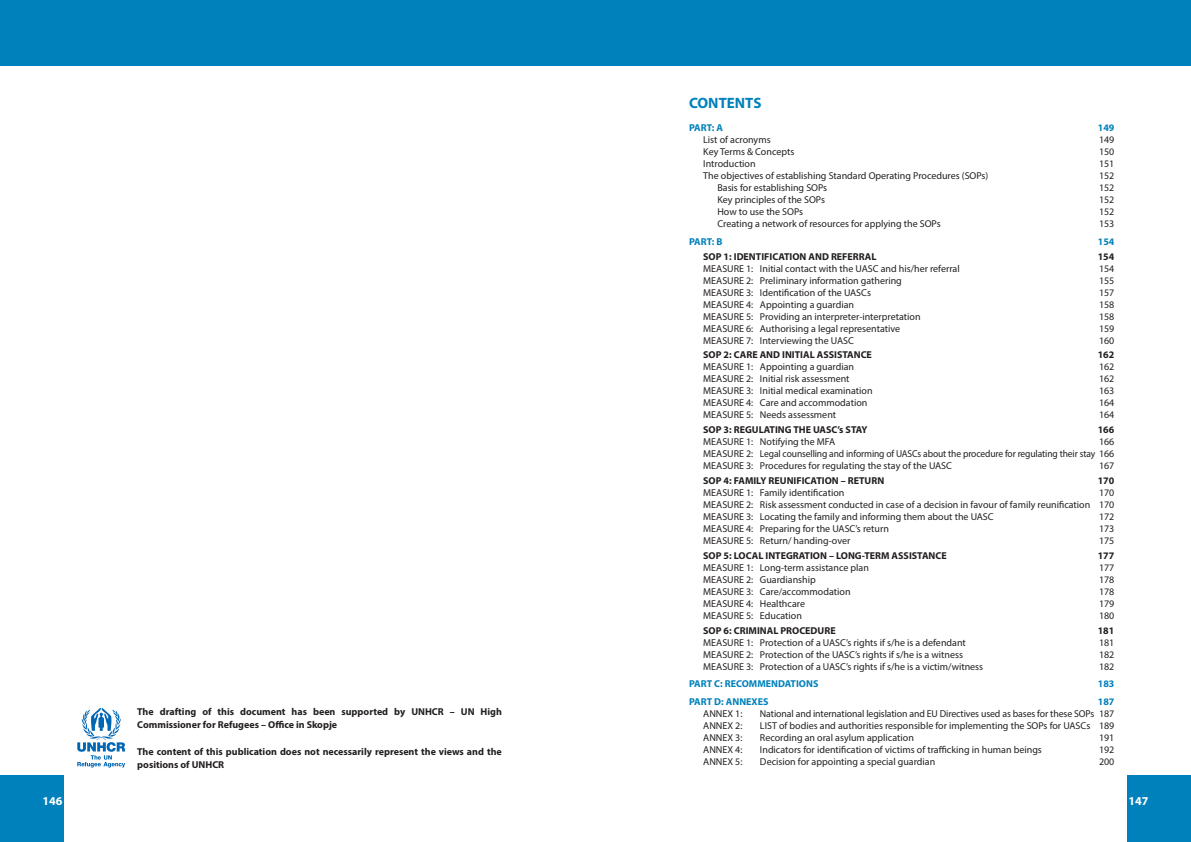
<style>
.page{position:relative;width:1191px;height:842px;background:#fff}
.page>*{position:absolute;margin:0;border:0;box-sizing:border-box;transform-origin:0 0}
.Naslov_CYAN{font:700 15px "Myriad Pro";color:#0081bb}
.t1{font:700 12px "Myriad Pro";color:#fff}
.Bullet{font:10px "Myriad Pro";color:#231f20}
.Bulet_BOLD{font:700 10px/13.4px "Myriad Pro";color:#231f20}
.t2{font:700 10px "Myriad Pro";color:#0081bb}
</style>
<div class="page">
<div style="left:1127px;top:775px;width:64px;height:67px;background:#0081bb"></div>
<div style="left:0;top:775px;width:64px;height:67px;background:#0081bb"></div>
<div style="left:0;top:0;width:1191px;height:66px;background:#0081bb"></div>
<svg style="left:77px;top:708px;width:48px;height:59px"></svg>
<p class="Bulet_BOLD" style="left:137px;top:704px;width:366px">The drafting of this document has been supported by UNHCR – UN High<br>Commissioner for Refugees – Office in Skopje</p>
<p class="Bulet_BOLD" style="left:137px;top:744px;width:366px">The content of this publication does not necessarily represent the views and the positions of UNHCR</p>
<p class="Naslov_CYAN" style="left:689px;top:93px;width:74px">CONTENTS</p>
<p class="t2" style="left:689px;top:121px;width:35px">PART: A</p>
<p class="t2" style="left:1097px;top:121px;width:18px">149</p>
<p class="Bullet" style="left:703px;top:133px;width:69px">List of acronyms</p>
<p class="Bullet" style="left:1099px;top:133px;width:17px">149</p>
<p class="Bullet" style="left:703px;top:145px;width:93px">Key Terms &amp; Concepts</p>
<p class="Bullet" style="left:1099px;top:145px;width:17px">150</p>
<p class="Bullet" style="left:703px;top:157px;width:54px">Introduction</p>
<p class="Bullet" style="left:1099px;top:157px;width:17px">151</p>
<p class="Bullet" style="left:703px;top:169px;width:287px">The objectives of establishing Standard Operating Procedures (SOPs)</p>
<p class="Bullet" style="left:1099px;top:169px;width:17px">152</p>
<p class="Bullet" style="left:717px;top:181px;width:111px">Basis for establishing SOPs</p>
<p class="Bullet" style="left:1099px;top:181px;width:17px">152</p>
<p class="Bullet" style="left:717px;top:193px;width:109px">Key principles of the SOPs</p>
<p class="Bullet" style="left:1099px;top:193px;width:17px">152</p>
<p class="Bullet" style="left:717px;top:205px;width:87px">How to use the SOPs</p>
<p class="Bullet" style="left:1099px;top:205px;width:17px">152</p>
<p class="Bullet" style="left:717px;top:217px;width:225px">Creating a network of resources for applying the SOPs</p>
<p class="Bullet" style="left:1099px;top:217px;width:17px">153</p>
<p class="t2" style="left:689px;top:235px;width:35px">PART: B</p>
<p class="t2" style="left:1097px;top:235px;width:18px">154</p>
<p class="Bulet_BOLD" style="left:703px;top:249px;width:175px">SOP 1: IDENTIFICATION AND REFERRAL</p>
<p class="Bulet_BOLD" style="left:1097px;top:249px;width:18px">154</p>
<p class="Bullet" style="left:703px;top:262px;width:258px">MEASURE 1: Initial contact with the UASC and his/her referral</p>
<p class="Bullet" style="left:1099px;top:262px;width:17px">154</p>
<p class="Bullet" style="left:703px;top:274px;width:200px">MEASURE 2: Preliminary information gathering</p>
<p class="Bullet" style="left:1099px;top:274px;width:17px">155</p>
<p class="Bullet" style="left:703px;top:286px;width:169px">MEASURE 3: Identification of the UASCs</p>
<p class="Bullet" style="left:1099px;top:286px;width:17px">157</p>
<p class="Bullet" style="left:703px;top:298px;width:152px">MEASURE 4: Appointing a guardian</p>
<p class="Bullet" style="left:1099px;top:298px;width:17px">158</p>
<p class="Bullet" style="left:703px;top:310px;width:219px">MEASURE 5: Providing an interpreter-interpretation</p>
<p class="Bullet" style="left:1099px;top:310px;width:17px">158</p>
<p class="Bullet" style="left:703px;top:322px;width:198px">MEASURE 6: Authorising a legal representative</p>
<p class="Bullet" style="left:1099px;top:322px;width:17px">159</p>
<p class="Bullet" style="left:703px;top:334px;width:152px">MEASURE 7: Interviewing the UASC</p>
<p class="Bullet" style="left:1099px;top:334px;width:17px">160</p>
<p class="Bulet_BOLD" style="left:703px;top:348px;width:170px">SOP 2: CARE AND INITIAL ASSISTANCE</p>
<p class="Bulet_BOLD" style="left:1097px;top:348px;width:18px">162</p>
<p class="Bullet" style="left:703px;top:361px;width:152px">MEASURE 1: Appointing a guardian</p>
<p class="Bullet" style="left:1099px;top:361px;width:17px">162</p>
<p class="Bullet" style="left:703px;top:373px;width:148px">MEASURE 2: Initial risk assessment</p>
<p class="Bullet" style="left:1099px;top:373px;width:17px">162</p>
<p class="Bullet" style="left:703px;top:385px;width:171px">MEASURE 3: Initial medical examination</p>
<p class="Bullet" style="left:1099px;top:385px;width:17px">163</p>
<p class="Bullet" style="left:703px;top:397px;width:166px">MEASURE 4: Care and accommodation</p>
<p class="Bullet" style="left:1099px;top:397px;width:17px">164</p>
<p class="Bullet" style="left:703px;top:409px;width:134px">MEASURE 5: Needs assessment</p>
<p class="Bullet" style="left:1099px;top:409px;width:17px">164</p>
<p class="Bulet_BOLD" style="left:703px;top:423px;width:166px">SOP 3: REGULATING THE UASC’s STAY</p>
<p class="Bulet_BOLD" style="left:1097px;top:423px;width:18px">166</p>
<p class="Bullet" style="left:703px;top:436px;width:133px">MEASURE 1: Notifying the MFA</p>
<p class="Bullet" style="left:1099px;top:436px;width:17px">166</p>
<p class="Bullet" style="left:703px;top:448px;width:413px">MEASURE 2: Legal counselling and informing of UASCs about the procedure for regulating their stay 166</p>
<p class="Bullet" style="left:703px;top:460px;width:250px">MEASURE 3: Procedures for regulating the stay of the UASC</p>
<p class="Bullet" style="left:1099px;top:460px;width:17px">167</p>
<p class="Bulet_BOLD" style="left:703px;top:474px;width:182px">SOP 4: FAMILY REUNIFICATION – RETURN</p>
<p class="Bulet_BOLD" style="left:1097px;top:474px;width:18px">170</p>
<p class="Bullet" style="left:703px;top:486px;width:143px">MEASURE 1: Family identification</p>
<p class="Bullet" style="left:1099px;top:486px;width:17px">170</p>
<p class="Bullet" style="left:703px;top:498px;width:413px">MEASURE 2: Risk assessment conducted in case of a decision in favour of family reunification 170</p>
<p class="Bullet" style="left:703px;top:510px;width:292px">MEASURE 3: Locating the family and informing them about the UASC</p>
<p class="Bullet" style="left:1099px;top:510px;width:17px">172</p>
<p class="Bullet" style="left:703px;top:522px;width:187px">MEASURE 4: Preparing for the UASC’s return</p>
<p class="Bullet" style="left:1099px;top:522px;width:17px">173</p>
<p class="Bullet" style="left:703px;top:534px;width:149px">MEASURE 5: Return/ handing-over</p>
<p class="Bullet" style="left:1099px;top:534px;width:17px">175</p>
<p class="Bulet_BOLD" style="left:703px;top:548px;width:245px">SOP 5: LOCAL INTEGRATION – LONG-TERM ASSISTANCE</p>
<p class="Bulet_BOLD" style="left:1097px;top:548px;width:18px">177</p>
<p class="Bullet" style="left:703px;top:561px;width:167px">MEASURE 1: Long-term assistance plan</p>
<p class="Bullet" style="left:1099px;top:561px;width:17px">177</p>
<p class="Bullet" style="left:703px;top:573px;width:114px">MEASURE 2: Guardianship</p>
<p class="Bullet" style="left:1099px;top:573px;width:17px">178</p>
<p class="Bullet" style="left:703px;top:585px;width:149px">MEASURE 3: Care/accommodation</p>
<p class="Bullet" style="left:1099px;top:585px;width:17px">178</p>
<p class="Bullet" style="left:703px;top:597px;width:103px">MEASURE 4: Healthcare</p>
<p class="Bullet" style="left:1099px;top:597px;width:17px">179</p>
<p class="Bullet" style="left:703px;top:609px;width:100px">MEASURE 5: Education</p>
<p class="Bullet" style="left:1099px;top:609px;width:17px">180</p>
<p class="Bulet_BOLD" style="left:703px;top:623px;width:134px">SOP 6: CRIMINAL PROCEDURE</p>
<p class="Bulet_BOLD" style="left:1097px;top:623px;width:18px">181</p>
<p class="Bullet" style="left:703px;top:636px;width:264px">MEASURE 1: Protection of a UASC’s rights if s/he is a defendant</p>
<p class="Bullet" style="left:1099px;top:636px;width:17px">181</p>
<p class="Bullet" style="left:703px;top:648px;width:261px">MEASURE 2: Protection of the UASC’s rights if s/he is a witness</p>
<p class="Bullet" style="left:1099px;top:648px;width:17px">182</p>
<p class="Bullet" style="left:703px;top:660px;width:281px">MEASURE 3: Protection of a UASC’s rights if s/he is a victim/witness</p>
<p class="Bullet" style="left:1099px;top:660px;width:17px">182</p>
<p class="t2" style="left:689px;top:677px;width:131px">PART C: RECOMMENDATIONS</p>
<p class="t2" style="left:1097px;top:677px;width:18px">183</p>
<p class="t2" style="left:689px;top:695px;width:81px">PART D: ANNEXES</p>
<p class="t2" style="left:1097px;top:695px;width:18px">187</p>
<p class="Bullet" style="left:703px;top:707px;width:41px">ANNEX 1:</p>
<p class="Bullet" style="left:760px;top:707px;width:356px">National and international legislation and EU Directives used as bases for these SOPs 187</p>
<p class="Bullet" style="left:703px;top:719px;width:41px">ANNEX 2:</p>
<p class="Bullet" style="left:760px;top:719px;width:356px">LIST of bodies and authorities responsible for implementing the SOPs for UASCs 189</p>
<p class="Bullet" style="left:703px;top:731px;width:41px">ANNEX 3:</p>
<p class="Bullet" style="left:760px;top:731px;width:155px">Recording an oral asylum application</p>
<p class="Bullet" style="left:1099px;top:731px;width:17px">191</p>
<p class="Bullet" style="left:703px;top:743px;width:41px">ANNEX 4:</p>
<p class="Bullet" style="left:760px;top:743px;width:283px">Indicators for identification of victims of trafficking in human beings</p>
<p class="Bullet" style="left:1099px;top:743px;width:17px">192</p>
<p class="Bullet" style="left:703px;top:755px;width:41px">ANNEX 5:</p>
<p class="Bullet" style="left:760px;top:755px;width:177px">Decision for appointing a special guardian</p>
<p class="Bullet" style="left:1099px;top:755px;width:17px">200</p>
<p class="t1" style="left:43px;top:793px;width:21px">146</p>
<p class="t1" style="left:1128px;top:793px;width:21px">147</p>
</div>
